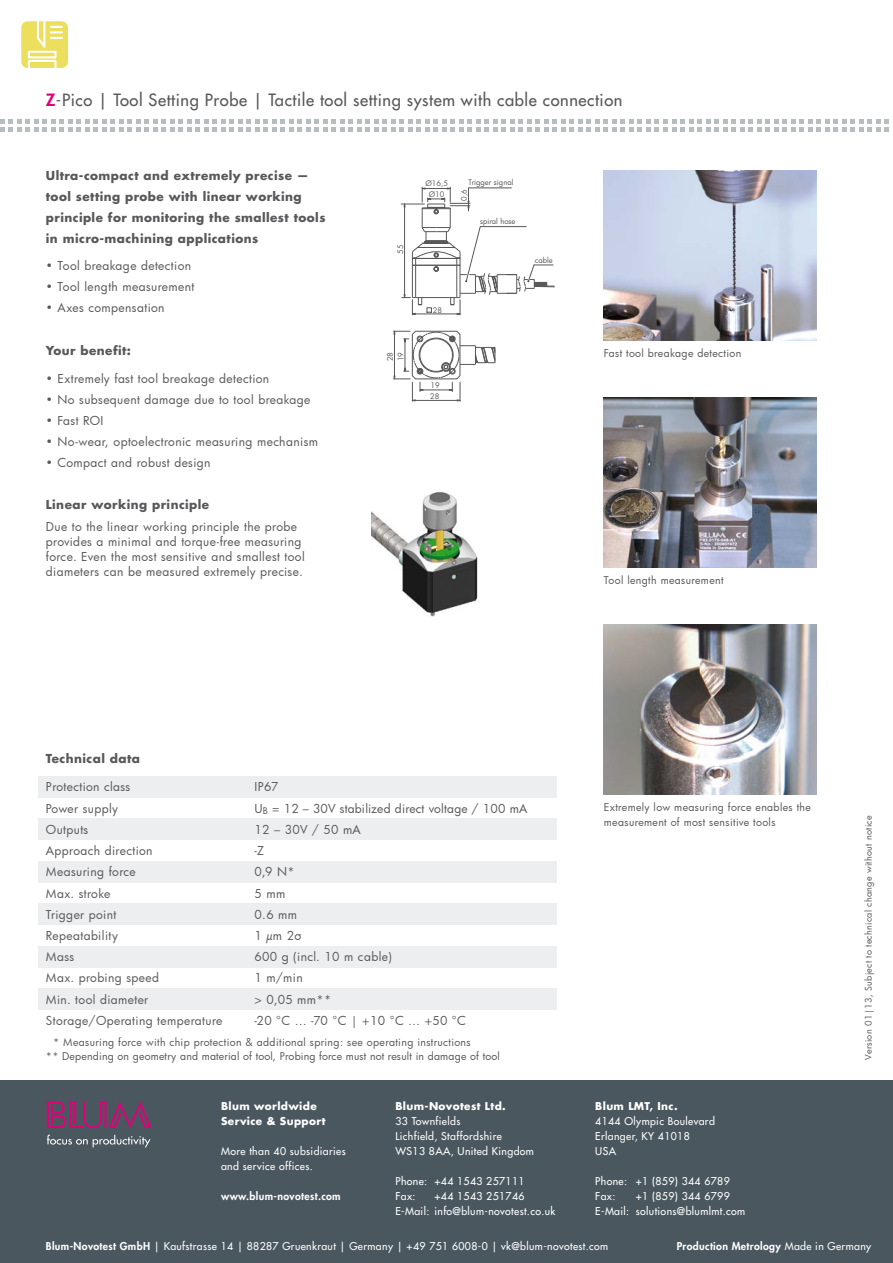
<style>
.page{position:relative;width:893px;height:1263px;background:#fff}
.page>*{position:absolute;margin:0;border:0;box-sizing:border-box;transform-origin:0 0}
.t1{font:16.5px "Futura";letter-spacing:.035em;color:#58585a}
.t2{font:12px/15px "Futura";letter-spacing:.035em;color:#58585a}
.t3{font:700 12px/21px "Futura";letter-spacing:.035em;color:#58585a}
.t4{font:10.5px/15px "Futura";letter-spacing:.035em;color:#fff}
.t5{font:10.5px/13.5px "Futura";letter-spacing:.03em;color:#58585a}
.t6{font:700 10.5px/15px "Futura";letter-spacing:.035em;color:#fff}
.t7{font:800 10.5px "Futura";letter-spacing:.035em;color:#fff}
.t8{font:9px "Futura";letter-spacing:.03em;color:#58585a}
.t9{font:7.5px/10.4px "Futura";color:#58585a}
.s1{font-weight:800;color:#e2007a}
.s2{font-weight:800}
.s3{font-weight:400}
</style>
<div class="page">
<div style="left:0;top:1080px;width:893px;height:183px;background:#4b575f"></div>
<svg style="left:47px;top:1135px;width:104px;height:12px"></svg>
<svg style="left:47px;top:1101px;width:105px;height:27px"></svg>
<div style="left:21px;top:21px;width:47px;height:47px;background:#ecdf5e;border-radius:6px"></div>
<svg style="left:28px;top:21px;width:35px;height:47px"></svg>
<svg style="left:0;top:119px;width:889px;height:13px"></svg>
<img style="left:604px;top:170px;width:212px;height:170px">
<img style="left:604px;top:624px;width:212px;height:170px">
<img style="left:604px;top:397px;width:212px;height:170px">
<img style="left:371px;top:492px;width:107px;height:125px">
<svg style="left:393px;top:331px;width:103px;height:70px"></svg>
<svg style="left:401px;top:187px;width:154px;height:128px"></svg>
<div style="left:38px;top:989px;width:519px;height:21px;background:#edeeef"></div>
<div style="left:38px;top:946px;width:519px;height:21px;background:#edeeef"></div>
<div style="left:38px;top:904px;width:519px;height:21px;background:#edeeef"></div>
<div style="left:38px;top:861px;width:519px;height:21px;background:#edeeef"></div>
<div style="left:38px;top:819px;width:519px;height:21px;background:#edeeef"></div>
<div style="left:38px;top:776px;width:519px;height:21px;background:#edeeef"></div>
<h1 class="t1" style="left:46px;top:90px;width:578px"><span class="s1">Z</span>-Pico | Tool Setting Probe | Tactile tool setting system with cable connection</h1>
<p class="t3" style="left:46px;top:164px;width:281px">Ultra-compact and extremely precise — tool setting probe with linear working principle for monitoring the smallest tools in micro-machining applications</p>
<p class="t2" style="left:46px;top:258px;width:147px">• Tool breakage detection</p>
<p class="t2" style="left:46px;top:279px;width:150px">• Tool length measurement</p>
<p class="t2" style="left:46px;top:300px;width:120px">• Axes compensation</p>
<p class="t3" style="left:46px;top:340px;width:87px">Your benefit:</p>
<p class="t2" style="left:46px;top:370px;width:225px">• Extremely fast tool breakage detection</p>
<p class="t2" style="left:46px;top:391px;width:266px">• No subsequent damage due to tool breakage</p>
<p class="t2" style="left:46px;top:412px;width:59px">• Fast ROI</p>
<p class="t2" style="left:46px;top:433px;width:274px">• No-wear, optoelectronic measuring mechanism</p>
<p class="t2" style="left:46px;top:454px;width:166px">• Compact and robust design</p>
<p class="t3" style="left:46px;top:494px;width:165px">Linear working principle</p>
<p class="t2" style="left:46px;top:518px;width:260px">Due to the linear working principle the probe provides a minimal and torque-free measuring force. Even the most sensitive and smallest tool diameters can be measured extremely precise.</p>
<p class="t9" style="left:395px;top:254px;width:11px;rotate:-90deg">55</p>
<p class="t9" style="left:385px;top:361px;width:11px;rotate:-90deg">28<br>19</p>
<p class="t9" style="left:425px;top:178px;width:24px">Ø16,5</p>
<p class="t9" style="left:429px;top:189px;width:17px">Ø10</p>
<p class="t9" style="left:469px;top:177px;width:46px">Trigger signal</p>
<p class="t9" style="left:480px;top:216px;width:37px">spiral hose</p>
<p class="t9" style="left:459px;top:201px;width:13px;rotate:-90deg">0,6</p>
<p class="t9" style="left:433px;top:305px;width:11px">28</p>
<p class="t9" style="left:535px;top:254px;width:20px">cable</p>
<p class="t9" style="left:431px;top:380px;width:11px">19</p>
<p class="t9" style="left:430px;top:391px;width:11px">28</p>
<p class="t5" style="left:604px;top:346px;width:139px">Fast tool breakage detection</p>
<p class="t5" style="left:604px;top:573px;width:121px">Tool length measurement</p>
<p class="t3" style="left:46px;top:748px;width:96px">Technical data</p>
<p class="t2" style="left:46px;top:779px;width:86px">Protection class</p>
<p class="t2" style="left:254px;top:779px;width:25px">IP67</p>
<p class="t2" style="left:46px;top:800px;width:74px">Power supply</p>
<p class="t2" style="left:254px;top:800px;width:275px">U<sub>B</sub> = 12 – 30V stabilized direct voltage / 100 mA</p>
<p class="t2" style="left:46px;top:822px;width:44px">Outputs</p>
<p class="t2" style="left:254px;top:822px;width:108px">12 – 30V / 50 mA</p>
<p class="t2" style="left:46px;top:843px;width:108px">Approach direction</p>
<p class="t2" style="left:254px;top:843px;width:11px">-Z</p>
<p class="t2" style="left:46px;top:864px;width:91px">Measuring force</p>
<p class="t2" style="left:254px;top:864px;width:42px">0,9 N*</p>
<p class="t2" style="left:46px;top:885px;width:66px">Max. stroke</p>
<p class="t2" style="left:254px;top:885px;width:32px">5 mm</p>
<p class="t2" style="left:46px;top:906px;width:72px">Trigger point</p>
<p class="t2" style="left:254px;top:906px;width:44px">0.6 mm</p>
<p class="t2" style="left:46px;top:928px;width:74px">Repeatability</p>
<p class="t2" style="left:254px;top:928px;width:48px">1 µm 2σ</p>
<p class="t2" style="left:46px;top:949px;width:30px">Mass</p>
<p class="t2" style="left:254px;top:949px;width:139px">600 g (incl. 10 m cable)</p>
<p class="t2" style="left:46px;top:970px;width:115px">Max. probing speed</p>
<p class="t2" style="left:254px;top:970px;width:50px">1 m/min</p>
<p class="t2" style="left:46px;top:991px;width:104px">Min. tool diameter</p>
<p class="t2" style="left:254px;top:991px;width:78px">&gt; 0,05 mm**</p>
<p class="t2" style="left:46px;top:1013px;width:178px">Storage/Operating temperature</p>
<p class="t2" style="left:254px;top:1013px;width:213px">-20 °C … -70 °C | +10 °C … +50 °C</p>
<p class="t5" style="left:46px;top:1035px;width:455px;text-indent:7px">* Measuring force with chip protection &amp; additional spring: see operating instructions<br>** Depending on geometry and material of tool, Probing force must not result in damage of tool</p>
<p class="t6" style="left:221px;top:1098px;width:106px">Blum worldwide<br>Service &amp; Support</p>
<p class="t4" style="left:221px;top:1143px;width:126px">More than 40 subsidiaries and service offices.</p>
<p class="t7" style="left:221px;top:1189px;width:121px">www.blum-novotest.com</p>
<p class="t6" style="left:395px;top:1098px;width:112px">Blum-Novotest Ltd.</p>
<p class="t4" style="left:395px;top:1113px;width:140px">33 Townfields<br>Lichfield, Staffordshire<br>WS13 8AA, United Kingdom</p>
<p class="t4" style="left:395px;top:1173px;width:131px">Phone: +44 1543 257111<br>Fax:</p>
<p class="t4" style="left:395px;top:1188px;width:161px;text-indent:39px">+44 1543 251746<br>E-Mail: info@blum-novotest.co.uk</p>
<p class="t5" style="left:604px;top:799px;width:209px;line-height:15px">Extremely low measuring force enables the measurement of most sensitive tools</p>
<p class="t6" style="left:595px;top:1098px;width:84px">Blum LMT, Inc.</p>
<p class="t4" style="left:595px;top:1113px;width:121px">4144 Olympic Boulevard<br>Erlanger, KY 41018<br>USA</p>
<p class="t4" style="left:595px;top:1173px;width:136px">Phone: +1 (859) 344 6789<br>Fax:</p>
<p class="t4" style="left:595px;top:1188px;width:151px;text-indent:40px">+1 (859) 344 6799<br>E-Mail: solutions@blumlmt.com</p>
<p class="t8" style="left:862px;top:1060px;width:246px;rotate:-90deg">Version 01|13, Subject to technical change without notice</p>
<p class="t4" style="left:46px;top:1239px;width:564px"><span class="s2">Blum-Novotest GmbH</span> | Kaufstrasse 14 | 88287 Gruenkraut | Germany | +49 751 6008-0 | vk@blum-novotest.com</p>
<p class="t7" style="left:677px;top:1239px;width:196px">Production Metrology <span class="s3">Made in Germany</span></p>
</div>
